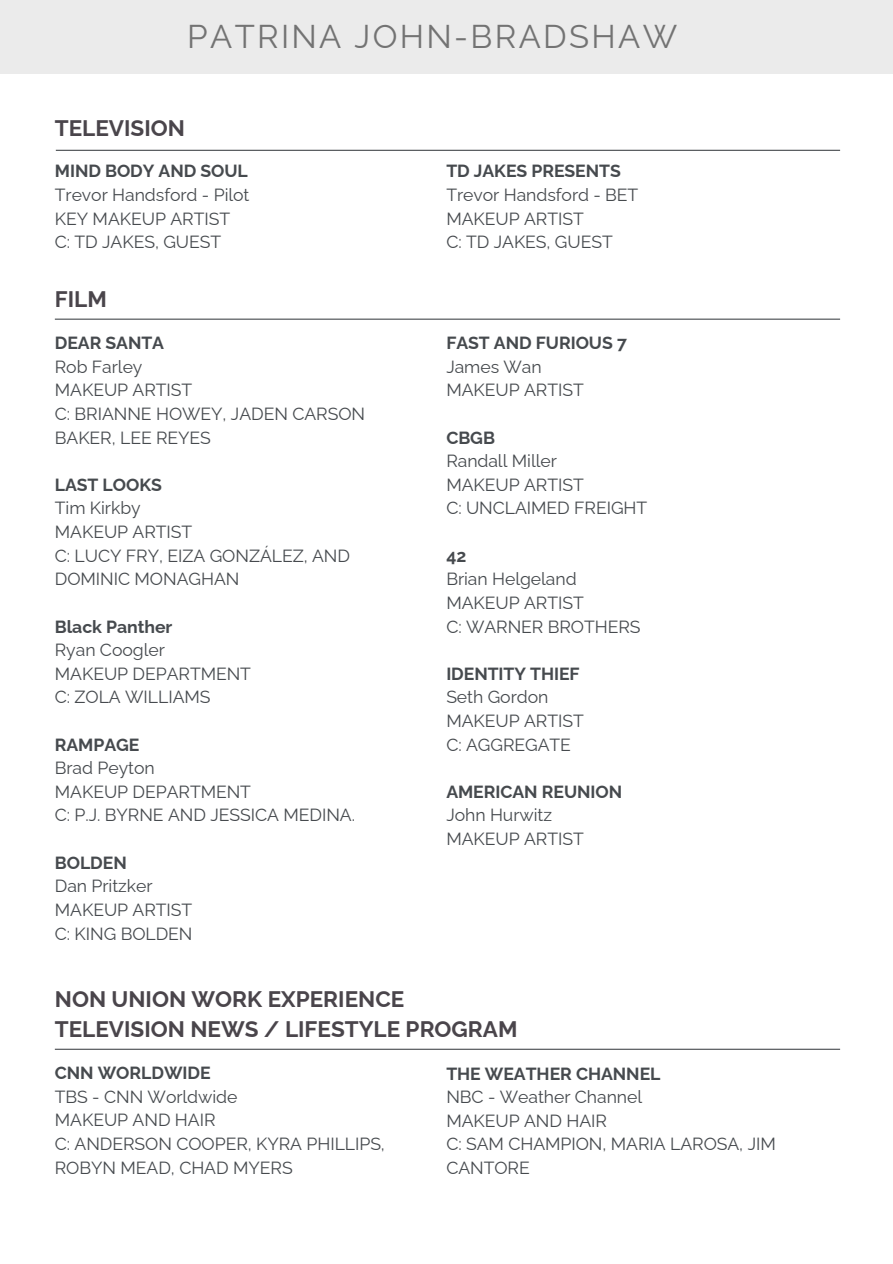
<style>
.page{position:relative;width:893px;height:1264px;background:#fff}
.page>*{position:absolute;margin:0;border:0;box-sizing:border-box;transform-origin:0 0}
.t1{font:33px "Raleway";letter-spacing:.07em;color:#737373}
.t2{font:700 22.5px "Raleway";color:#4a454b}
.t3{font:17.55px/23.5px "Raleway";letter-spacing:-.005em;color:#464a4e}
.t4{font:700 17.55px "Raleway";letter-spacing:-.005em;color:#464a4e}
</style>
<div class="page">
<hr style="left:56px;top:150px;width:784px;height:1px;background:#464a4e">
<hr style="left:55px;top:318px;width:785px;height:2px;background:#464a4e">
<hr style="left:55px;top:1048px;width:785px;height:1px;background:#464a4e">
<div style="left:0;top:0;width:892px;height:73px;background:#ebebeb"></div>
<p class="t1" style="left:187px;top:17px;width:491px">PATRINA JOHN-BRADSHAW</p>
<p class="t2" style="left:55px;top:114px;width:132px">TELEVISION</p>
<p class="t4" style="left:55px;top:161px;width:194px">MIND BODY AND SOUL</p>
<p class="t3" style="left:55px;top:183px;width:196px">Trevor Handsford - Pilot</p>
<p class="t3" style="left:55px;top:207px;width:177px">KEY MAKEUP ARTIST</p>
<p class="t3" style="left:55px;top:230px;width:168px">C: TD JAKES, GUEST</p>
<p class="t2" style="left:55px;top:286px;width:53px">FILM</p>
<p class="t4" style="left:55px;top:332px;width:111px">DEAR SANTA</p>
<p class="t3" style="left:55px;top:355px;width:89px">Rob Farley</p>
<p class="t3" style="left:55px;top:378px;width:139px">MAKEUP ARTIST</p>
<p class="t3" style="left:55px;top:402px;width:312px">C: BRIANNE HOWEY, JADEN CARSON<br>BAKER, LEE REYES</p>
<p class="t4" style="left:55px;top:474px;width:108px">LAST LOOKS</p>
<p class="t3" style="left:55px;top:496px;width:87px">Tim Kirkby</p>
<p class="t3" style="left:55px;top:520px;width:139px">MAKEUP ARTIST</p>
<p class="t3" style="left:55px;top:543px;width:297px">C: LUCY FRY, EIZA GONZÁLEZ, AND<br>DOMINIC MONAGHAN</p>
<p class="t4" style="left:55px;top:616px;width:119px">Black Panther</p>
<p class="t3" style="left:55px;top:638px;width:111px">Ryan Coogler</p>
<p class="t3" style="left:55px;top:661px;width:198px">MAKEUP DEPARTMENT</p>
<p class="t3" style="left:55px;top:685px;width:157px">C: ZOLA WILLIAMS</p>
<p class="t4" style="left:55px;top:734px;width:86px">RAMPAGE</p>
<p class="t3" style="left:55px;top:756px;width:101px">Brad Peyton</p>
<p class="t3" style="left:55px;top:779px;width:198px">MAKEUP DEPARTMENT</p>
<p class="t3" style="left:55px;top:803px;width:302px">C: P.J. BYRNE AND JESSICA MEDINA.</p>
<p class="t4" style="left:55px;top:852px;width:73px">BOLDEN</p>
<p class="t3" style="left:55px;top:874px;width:99px">Dan Pritzker</p>
<p class="t3" style="left:55px;top:897px;width:139px">MAKEUP ARTIST</p>
<p class="t3" style="left:55px;top:921px;width:139px">C: KING BOLDEN</p>
<p class="t2" style="left:55px;top:986px;width:351px">NON UNION WORK EXPERIENCE</p>
<p class="t4" style="left:446px;top:161px;width:176px">TD JAKES PRESENTS</p>
<p class="t3" style="left:446px;top:183px;width:193px">Trevor Handsford - BET</p>
<p class="t3" style="left:446px;top:207px;width:139px">MAKEUP ARTIST</p>
<p class="t3" style="left:446px;top:230px;width:168px">C: TD JAKES, GUEST</p>
<p class="t4" style="left:446px;top:332px;width:182px">FAST AND FURIOUS 7</p>
<p class="t3" style="left:446px;top:355px;width:97px">James Wan</p>
<p class="t3" style="left:446px;top:378px;width:139px">MAKEUP ARTIST</p>
<p class="t4" style="left:446px;top:427px;width:50px">CBGB</p>
<p class="t3" style="left:446px;top:449px;width:112px">Randall Miller</p>
<p class="t3" style="left:446px;top:473px;width:139px">MAKEUP ARTIST</p>
<p class="t3" style="left:446px;top:496px;width:202px">C: UNCLAIMED FREIGHT</p>
<p class="t4" style="left:446px;top:545px;width:21px">42</p>
<p class="t3" style="left:446px;top:567px;width:132px">Brian Helgeland</p>
<p class="t3" style="left:446px;top:591px;width:139px">MAKEUP ARTIST</p>
<p class="t3" style="left:446px;top:614px;width:196px">C: WARNER BROTHERS</p>
<p class="t4" style="left:446px;top:663px;width:135px">IDENTITY THIEF</p>
<p class="t3" style="left:446px;top:685px;width:104px">Seth Gordon</p>
<p class="t3" style="left:446px;top:709px;width:139px">MAKEUP ARTIST</p>
<p class="t3" style="left:446px;top:732px;width:126px">C: AGGREGATE</p>
<p class="t4" style="left:446px;top:781px;width:177px">AMERICAN REUNION</p>
<p class="t3" style="left:446px;top:803px;width:107px">John Hurwitz</p>
<p class="t3" style="left:446px;top:827px;width:139px">MAKEUP ARTIST</p>
<p class="t2" style="left:55px;top:1016px;width:464px">TELEVISION NEWS / LIFESTYLE PROGRAM</p>
<p class="t4" style="left:55px;top:1062px;width:157px">CNN WORLDWIDE</p>
<p class="t3" style="left:55px;top:1084px;width:184px">TBS - CNN Worldwide</p>
<p class="t3" style="left:55px;top:1108px;width:162px">MAKEUP AND HAIR</p>
<p class="t3" style="left:55px;top:1132px;width:331px">C: ANDERSON COOPER, KYRA PHILLIPS,<br>ROBYN MEAD, CHAD MYERS</p>
<p class="t4" style="left:446px;top:1063px;width:216px">THE WEATHER CHANNEL</p>
<p class="t3" style="left:446px;top:1085px;width:197px">NBC - Weather Channel</p>
<p class="t3" style="left:446px;top:1108px;width:162px">MAKEUP AND HAIR</p>
<p class="t3" style="left:446px;top:1132px;width:331px">C: SAM CHAMPION, MARIA LAROSA, JIM<br>CANTORE</p>
</div>
